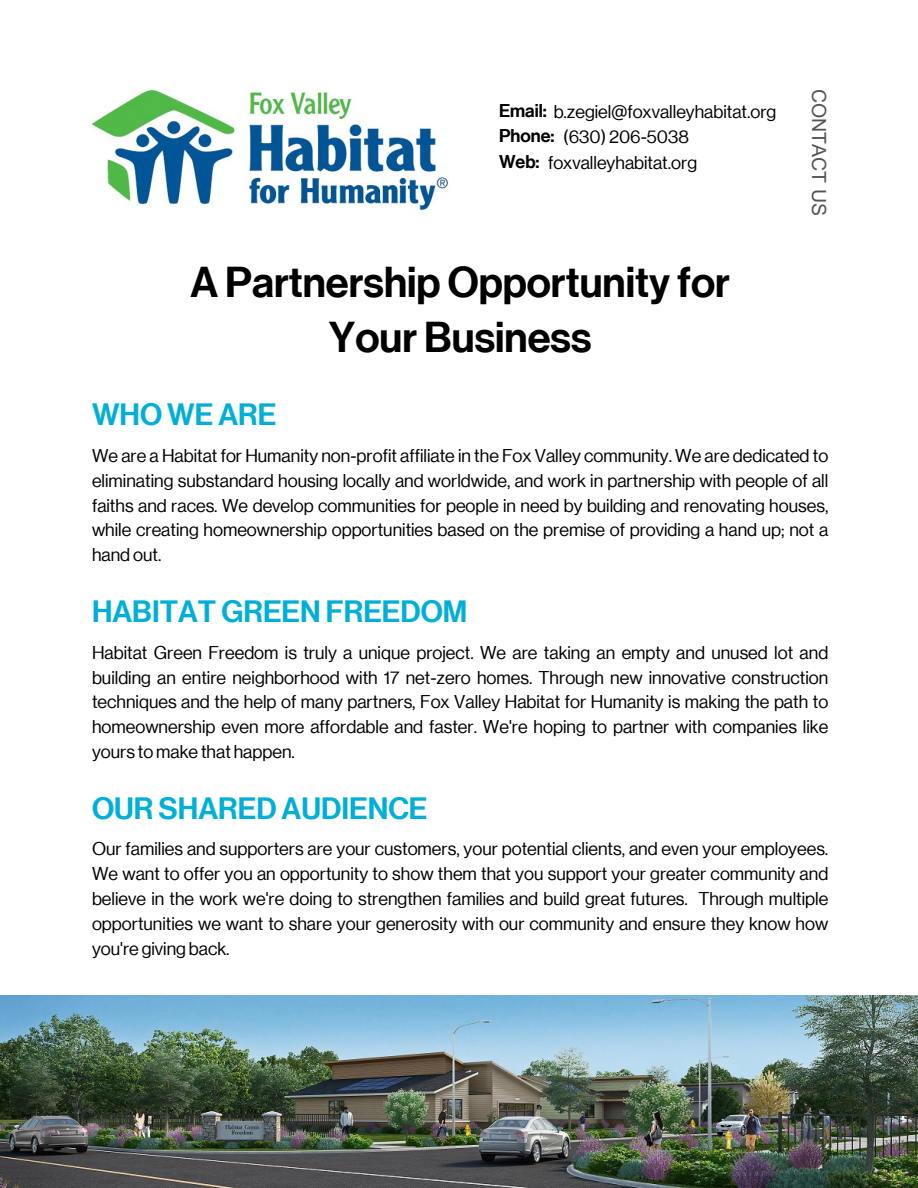
<style>
.page{position:relative;width:918px;height:1188px;background:#fff}
.page>*{position:absolute;margin:0;border:0;box-sizing:border-box;transform-origin:0 0}
.t1{font:500 42.15px "Neue Haas Grotesk Display";color:#000}
.t2{font:500 30px "Neue Haas Grotesk Display";color:#00afd7}
.t3{font:19.5px "Arial MT Pro";color:#545454}
.t4{font:18px/24.8px "Neue Haas Grotesk Display";color:#000;text-align:justify}
.t5{font:500 18px "Neue Haas Grotesk Display";color:#000}
.s1{font-weight:500}
</style>
<div class="page">
<img style="left:92px;top:89px;width:357px;height:122px">
<img style="left:0;top:996px;width:918px;height:192px">
<p class="t4" style="left:499px;top:99px;width:279px"><span class="s1">Email:</span> b.zegiel@foxvalleyhabitat.org</p>
<p class="t5" style="left:499px;top:125px;width:57px">Phone:</p>
<p class="t5" style="left:499px;top:151px;width:42px">Web:</p>
<p class="t4" style="left:563px;top:124px;width:127px">(630) 206-5038</p>
<p class="t4" style="left:548px;top:150px;width:151px">foxvalleyhabitat.org</p>
<p class="t1" style="left:190px;top:258px;width:541px">A Partnership Opportunity for</p>
<p class="t1" style="left:329px;top:312px;width:264px">Your Business</p>
<p class="t2" style="left:92px;top:397px;width:186px">WHO WE ARE</p>
<p class="t3" style="left:826px;top:89px;width:129px;rotate:90deg">CONTACT US</p>
<p class="t4" style="left:92px;top:443px;width:738px">We are a Habitat for Humanity non-profit affiliate in the Fox Valley community. We are dedicated to eliminating substandard housing locally and worldwide, and work in partnership with people of all faiths and races. We develop communities for people in need by building and renovating houses, while creating homeownership opportunities based on the premise of providing a hand up; not a hand out.</p>
<p class="t2" style="left:92px;top:594px;width:377px">HABITAT GREEN FREEDOM</p>
<p class="t4" style="left:92px;top:640px;width:738px">Habitat Green Freedom is truly a unique project. We are taking an empty and unused lot and building an entire neighborhood with 17 net-zero homes. Through new innovative construction techniques and the help of many partners, Fox Valley Habitat for Humanity is making the path to homeownership even more affordable and faster. We're hoping to partner with companies like yours to make that happen.</p>
<p class="t2" style="left:92px;top:791px;width:337px">OUR SHARED AUDIENCE</p>
<p class="t4" style="left:92px;top:837px;width:738px">Our families and supporters are your customers, your potential clients, and even your employees.<br>We want to offer you an opportunity to show them that you support your greater community and believe in the work we're doing to strengthen families and build great futures. Through multiple opportunities we want to share your generosity with our community and ensure they know how you're giving back.</p>
</div>
